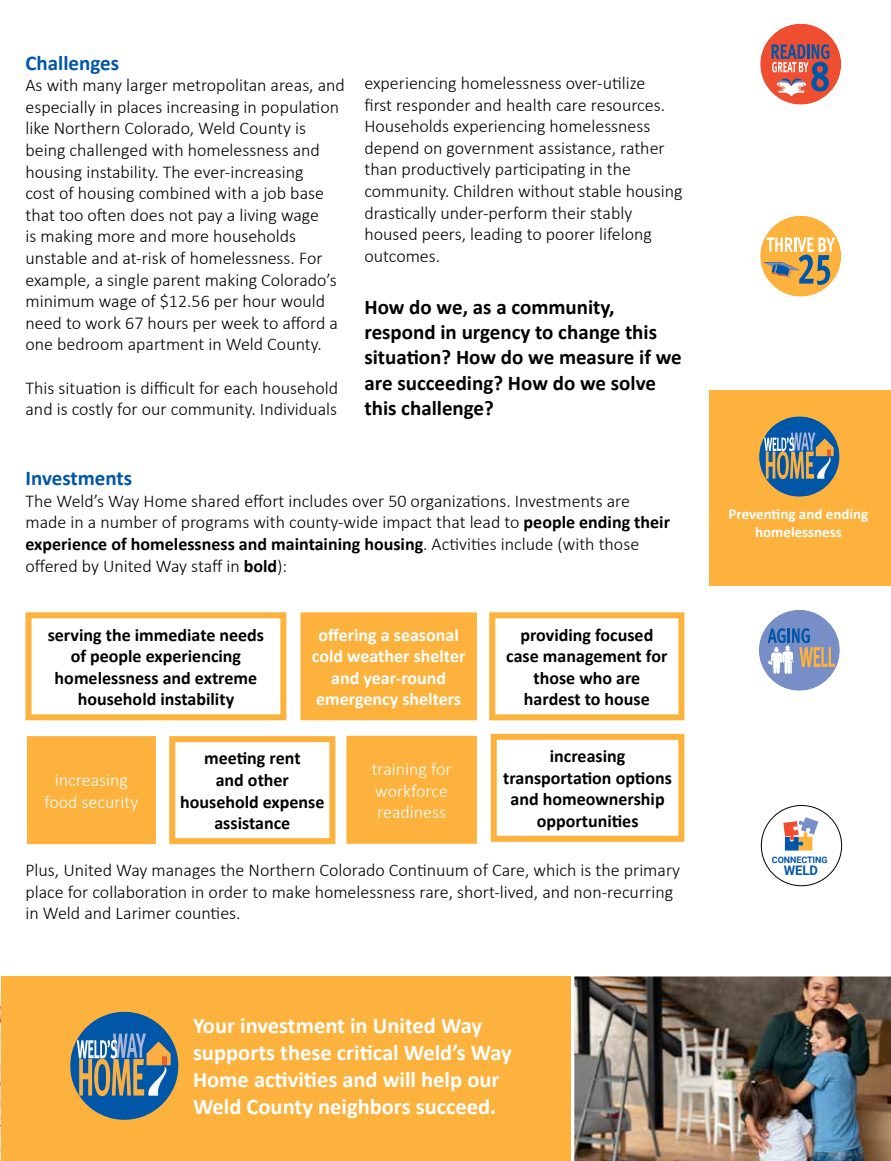
<style>
.page{position:relative;width:891px;height:1161px;background:#fff}
.page>*{position:absolute;margin:0;border:0;box-sizing:border-box;transform-origin:0 0}
.t1{font:700 22.5px/27px "Calibri";color:#fff}
.t2{font:700 21px/25.2px "Calibri";color:#000}
.t3{font:700 21px "Calibri";color:#0056a7}
.t4{font:300 18px/21.6px "Calibri";color:#000}
.t5{font:700 18px/21.6px "Calibri";color:#000;text-align:center}
.t6{font:700 18px/21.6px "Calibri";color:#fff;text-align:center}
.t7{font:300 18px/21.6px "Calibri";color:#fff;text-align:center}
.t8{font:700 15px/18px "Calibri";color:#fff;text-align:center}
.t9{font:700 13.2px "Roboto";color:#0056a7}
.t10{font:700 9px "Roboto";letter-spacing:-.005em;color:#0056a7}
.s1{font-weight:700}
</style>
<div class="page">
<svg style="left:0;top:976px;width:2px;height:185px"></svg>
<img style="left:574px;top:976px;width:317px;height:185px">
<div style="left:709px;top:390px;width:182px;height:196px;background:#fcb23d"></div>
<div style="left:760px;top:24px;width:81px;height:81px;background:#f04e31;border-radius:50%"></div>
<svg style="left:772px;top:44px;width:57px;height:52px"></svg>
<div style="left:760px;top:216px;width:81px;height:81px;background:#fcb23d;border-radius:50%"></div>
<svg style="left:764px;top:237px;width:71px;height:48px"></svg>
<svg style="left:759px;top:416px;width:81px;height:81px"></svg>
<div style="left:759px;top:610px;width:81px;height:81px;background:#788ec7;border-radius:50%"></div>
<svg style="left:768px;top:628px;width:67px;height:47px"></svg>
<svg style="left:783px;top:817px;width:35px;height:34px"></svg>
<div style="left:2px;top:976px;width:569px;height:185px;background:#fcb23d"></div>
<svg style="left:70px;top:1012px;width:109px;height:108px"></svg>
<div style="left:761px;top:805px;width:81px;height:81px;border:1px solid #000;border-radius:50%"></div>
<div style="left:26px;top:612px;width:260px;height:108px;border:6px solid #fcb23d"></div>
<div style="left:303px;top:615px;width:171px;height:102px;background:#fcb23d"></div>
<div style="left:300px;top:612px;width:177px;height:108px;border:6px solid #fcb23d"></div>
<div style="left:489px;top:612px;width:195px;height:108px;border:6px solid #fcb23d"></div>
<div style="left:30px;top:739px;width:123px;height:102px;background:#fcb23d"></div>
<div style="left:27px;top:736px;width:129px;height:108px;border:6px solid #fcb23d"></div>
<div style="left:169px;top:736px;width:166px;height:108px;border:6px solid #fcb23d"></div>
<div style="left:349px;top:739px;width:125px;height:102px;background:#fcb23d"></div>
<div style="left:346px;top:736px;width:131px;height:108px;border:6px solid #fcb23d"></div>
<div style="left:491px;top:734px;width:193px;height:108px;border:6px solid #fcb23d"></div>
<p class="t3" style="left:26px;top:48px;width:95px">Challenges</p>
<p class="t4" style="left:26px;top:74px;width:321px">As with many larger metropolitan areas, and especially in places increasing in population like Northern Colorado, Weld County is being challenged with homelessness and housing instability. The ever-increasing<br>cost of housing combined with a job base that too often does not pay a living wage<br>is making more and more households unstable and at-risk of homelessness. For example, a single parent making Colorado’s minimum wage of $12.56 per hour would need to work 67 hours per week to afford a one bedroom apartment in Weld County.</p>
<p class="t4" style="left:26px;top:377px;width:314px">This situation is difficult for each household and is costly for our community. Individuals</p>
<p class="t4" style="left:364px;top:72px;width:320px">experiencing homelessness over-utilize<br>first responder and health care resources.<br>Households experiencing homelessness depend on government assistance, rather than productively participating in the community. Children without stable housing drastically under-perform their stably housed peers, leading to poorer lifelong outcomes.</p>
<p class="t2" style="left:364px;top:294px;width:319px">How do we, as a community, respond in urgency to change this situation? How do we measure if we are succeeding? How do we solve this challenge?</p>
<p class="t3" style="left:26px;top:463px;width:108px">Investments</p>
<p class="t4" style="left:26px;top:490px;width:646px">The Weld’s Way Home shared effort includes over 50 organizations. Investments are made in a number of programs with county-wide impact that lead to <span class="s1">people ending their experience of homelessness and maintaining housing</span>. Activities include (with those offered by United Way staff in <span class="s1">bold</span>):</p>
<p class="t5" style="left:48px;top:624px;width:218px">serving the immediate needs of people experiencing homelessness and extreme household instability</p>
<p class="t6" style="left:312px;top:624px;width:155px">offering a seasonal cold weather shelter and year-round emergency shelters</p>
<p class="t5" style="left:506px;top:624px;width:163px">providing focused case management for those who are hardest to house</p>
<p class="t5" style="left:503px;top:745px;width:170px">increasing transportation options and homeownership opportunities</p>
<p class="t5" style="left:180px;top:747px;width:146px">meeting rent<br>and other household expense assistance</p>
<p class="t7" style="left:372px;top:758px;width:81px;text-align:left">training for workforce readiness</p>
<p class="t4" style="left:26px;top:859px;width:656px">Plus, United Way manages the Northern Colorado Continuum of Care, which is the primary place for collaboration in order to make homelessness rare, short-lived, and non-recurring in Weld and Larimer counties.</p>
<p class="t7" style="left:44px;top:769px;width:96px">increasing food security</p>
<p class="t1" style="left:193px;top:1012px;width:320px">Your investment in United Way supports these critical Weld’s Way<br>Home activities and will help our<br>Weld County neighbors succeed.</p>
<p class="t8" style="left:729px;top:505px;width:141px">Preventing and ending homelessness</p>
<p class="t10" style="left:772px;top:853px;width:57px">CONNECTING</p>
<p class="t9" style="left:784px;top:861px;width:36px">WELD</p>
</div>
